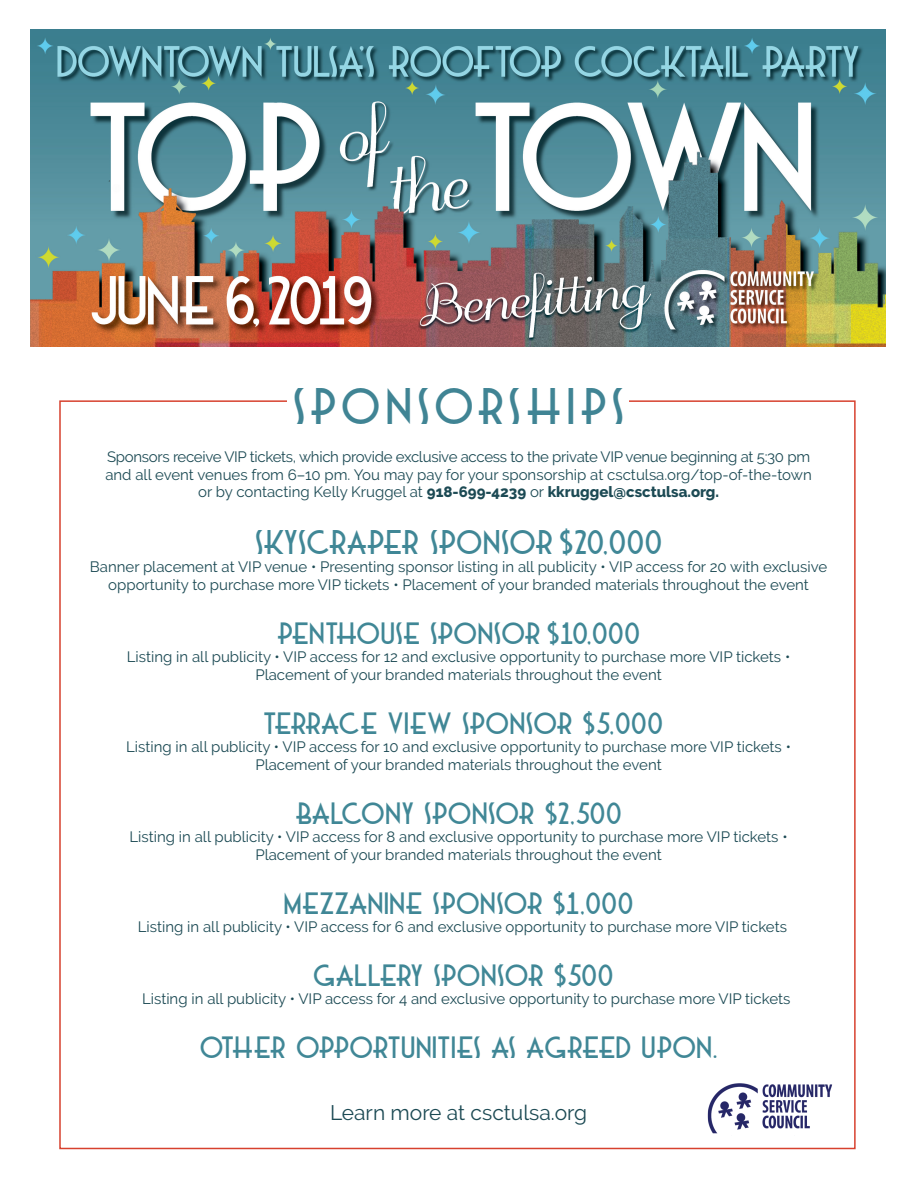
<style>
.page{position:relative;width:918px;height:1188px;background:#fff}
.page>*{position:absolute;margin:0;border:0;box-sizing:border-box;transform-origin:0 0}
.t1{font:45px "DK Majolica";letter-spacing:.1em;color:#408494}
.t2{font:30px "DK Majolica";letter-spacing:-.025em;color:#408796}
.t3{font:27px "DK Majolica";color:#408796}
.t4{font:21px "Raleway";color:#1c4a54}
.t5{font:15px/18px "Raleway";color:#1c4a54;text-align:center}
.t6{font:15px/17.2px "Raleway";letter-spacing:-.02em;color:#1c4a54;text-align:center}
.s1{font-weight:800}
</style>
<div class="page">
<img style="left:31px;top:30px;width:855px;height:316px">
<img style="left:707px;top:1083px;width:126px;height:51px">
<p class="t1" style="left:292px;top:372px;width:334px">SPONSORSHIPS</p>
<p class="t6" style="left:105px;top:448px;width:708px">Sponsors receive VIP tickets, which provide exclusive access to the private VIP venue beginning at 5:30 pm and all event venues from 6–10 pm. You may pay for your sponsorship at csctulsa.org/top-of-the-town or by contacting Kelly Kruggel at <span class="s1">918-699-4239</span> or <span class="s1">kkruggel@csctulsa.org.</span></p>
<p class="t2" style="left:255px;top:520px;width:409px">SKYSCRAPER SPONSOR $20,000</p>
<p class="t5" style="left:90px;top:558px;width:739px">Banner placement at VIP venue • Presenting sponsor listing in all publicity • VIP access for 20 with exclusive opportunity to purchase more VIP tickets • Placement of your branded materials throughout the event</p>
<p class="t3" style="left:277px;top:614px;width:365px">PENTHOUSE SPONSOR $10,000</p>
<p class="t5" style="left:127px;top:648px;width:665px">Listing in all publicity • VIP access for 12 and exclusive opportunity to purchase more VIP tickets •<br>Placement of your branded materials throughout the event</p>
<p class="t3" style="left:263px;top:704px;width:402px">TERRACE VIEW SPONSOR $5,000</p>
<p class="t5" style="left:126px;top:738px;width:666px">Listing in all publicity • VIP access for 10 and exclusive opportunity to purchase more VIP tickets •<br>Placement of your branded materials throughout the event</p>
<p class="t3" style="left:295px;top:794px;width:328px">BALCONY SPONSOR $2,500</p>
<p class="t5" style="left:129px;top:828px;width:660px">Listing in all publicity • VIP access for 8 and exclusive opportunity to purchase more VIP tickets •<br>Placement of your branded materials throughout the event</p>
<p class="t3" style="left:283px;top:884px;width:352px">MEZZANINE SPONSOR $1,000</p>
<p class="t5" style="left:138px;top:918px;width:651px">Listing in all publicity • VIP access for 6 and exclusive opportunity to purchase more VIP tickets</p>
<p class="t3" style="left:313px;top:956px;width:302px">GALLERY SPONSOR $500</p>
<p class="t5" style="left:142px;top:990px;width:650px">Listing in all publicity • VIP access for 4 and exclusive opportunity to purchase more VIP tickets</p>
<p class="t3" style="left:199px;top:1028px;width:520px">OTHER OPPORTUNITIES AS AGREED UPON.</p>
<p class="t4" style="left:330px;top:1101px;width:259px">Learn more at csctulsa.org</p>
</div>
